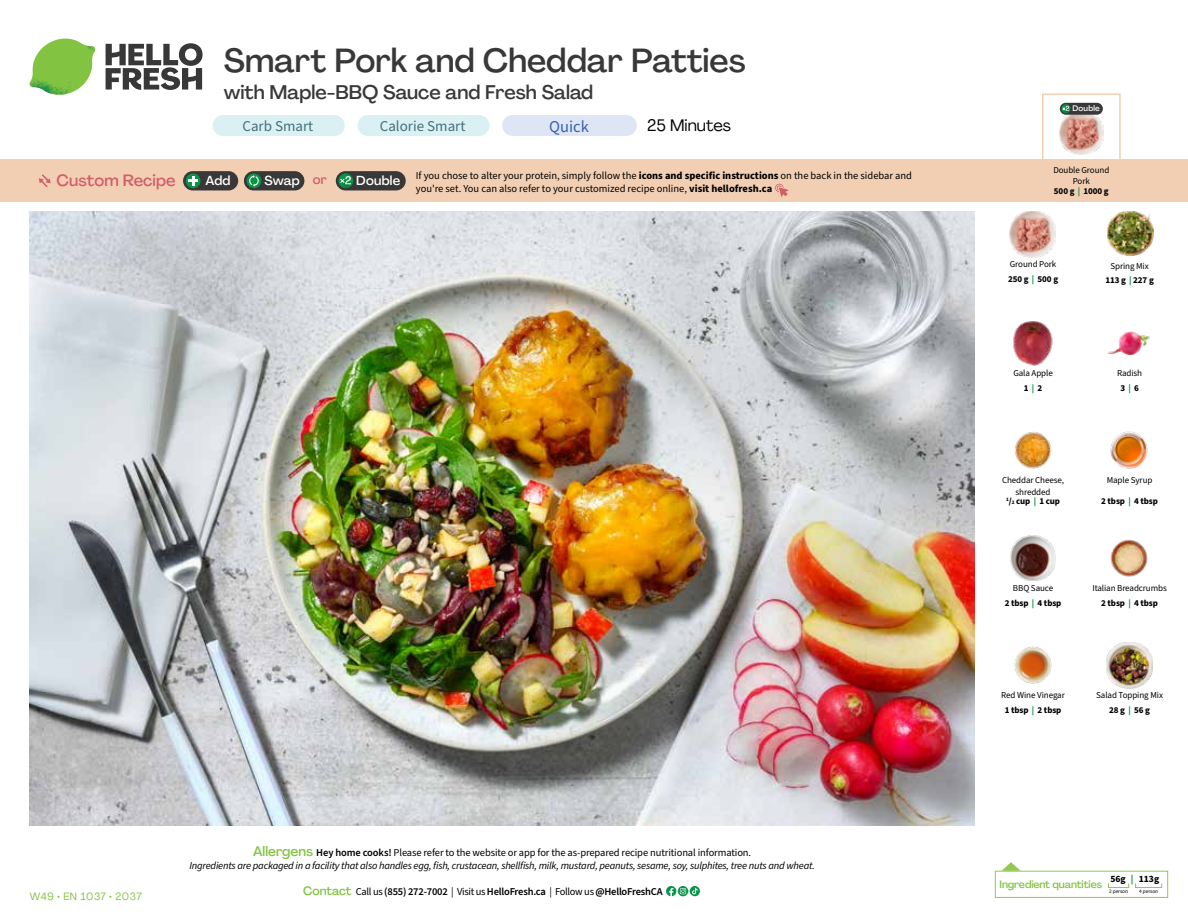
<style>
.page{position:relative;width:1188px;height:918px;background:#fff}
.page>*{position:absolute;margin:0;border:0;box-sizing:border-box;transform-origin:0 0}
.t1{font:500 33px "Agrandir";color:#383839}
.t2{font:500 19.5px "Agrandir";color:#383839}
.t3{font:16.5px "Agrandir";color:#000}
.t4{font:16.5px "Source Sans Pro";color:#3763af}
.t5{font:500 16.2px "Agrandir";color:#d15f6a}
.t6{font:15px "Source Sans Pro";color:#43717b}
.t7{font:500 12.9px "Agrandir";letter-spacing:.015em;color:#fff}
.t8{font:italic 10.5px/13.5px "Source Sans Pro";letter-spacing:-.02em;color:#000;text-align:center}
.t9{font:10.5px "Source Sans Pro";color:#000}
.t10{font:600 10.5px "Source Sans Pro";letter-spacing:-.02em;color:#000}
.t11{font:500 10.5px "Agrandir";letter-spacing:-.01em;color:#82c341}
.t12{font:10.5px "Agrandir";letter-spacing:.05em;color:#82c341}
.t13{font:700 9.6px "Source Sans Pro";color:#000}
.t14{font:9px/14.9px "Source Sans Pro";letter-spacing:-.01em;color:#000;text-align:center}
.t15{font:700 9px/14.9px "Source Sans Pro";letter-spacing:-.01em;color:#000;text-align:center}
.t16{font:500 7.95px "Agrandir";letter-spacing:.025em;color:#fff}
.t17{font:5.25px "Source Sans Pro";letter-spacing:-.01em;color:#000}
.s1{color:#d15f6a}
.s2{color:#0b9446}
.s3{font-weight:700}
.s4{font-weight:700;color:#0b9446}
.s5{font-size:5.25px}
.s6{font-weight:400}
.s7{font-family:"Agrandir";font-weight:500;font-style:normal;font-size:13.5px;color:#82c341}
.s8{font-weight:600;font-style:normal}
.s9{font-style:normal}
.s10{font-family:"Agrandir";font-weight:500;font-size:12px;color:#82c341}
</style>
<div class="page">
<svg style="left:106px;top:43px;width:97px;height:47px"></svg>
<svg style="left:34px;top:39px;width:59px;height:38px"></svg>
<img style="left:65px;top:39px;width:30px;height:25px">
<img style="left:33px;top:60px;width:56px;height:10px">
<img style="left:29px;top:64px;width:58px;height:31px">
<img style="left:64px;top:70px;width:25px;height:24px">
<img style="left:30px;top:211px;width:945px;height:615px">
<svg style="left:690px;top:886px;width:10px;height:10px"></svg>
<svg style="left:666px;top:886px;width:32px;height:10px"></svg>
<svg style="left:1002px;top:862px;width:19px;height:9px"></svg>
<div style="left:995px;top:871px;width:173px;height:27px;border:1px solid #91c84e"></div>
<div style="left:1108px;top:883px;width:21px;height:5px;border:1px solid #91c84e"></div>
<div style="left:1135px;top:883px;width:27px;height:5px;border:1px solid #91c84e"></div>
<img style="left:1013px;top:321px;width:40px;height:45px">
<img style="left:1107px;top:331px;width:43px;height:24px">
<img style="left:1015px;top:431px;width:37px;height:38px">
<img style="left:1110px;top:431px;width:38px;height:38px">
<img style="left:1011px;top:536px;width:45px;height:45px">
<img style="left:1110px;top:539px;width:38px;height:38px">
<img style="left:1014px;top:646px;width:38px;height:38px">
<img style="left:1108px;top:211px;width:45px;height:46px">
<img style="left:1010px;top:212px;width:45px;height:45px">
<img style="left:1107px;top:643px;width:45px;height:45px">
<div style="left:0;top:160px;width:1188px;height:42px;background:#f2cfb3"></div>
<svg style="left:39px;top:174px;width:12px;height:13px"></svg>
<div style="left:336px;top:171px;width:70px;height:19px;background:#383839;border-radius:10px"></div>
<svg style="left:338px;top:173px;width:15px;height:15px"></svg>
<div style="left:341px;top:180px;width:11px;height:11px;background:#000;opacity:.35"></div>
<svg style="left:339px;top:176px;width:12px;height:8px"></svg>
<div style="left:244px;top:171px;width:60px;height:19px;background:#383839;border-radius:10px"></div>
<div style="left:247px;top:173px;width:14px;height:15px;background:#0b9446;border-radius:50%"></div>
<svg style="left:249px;top:175px;width:10px;height:12px"></svg>
<div style="left:183px;top:171px;width:55px;height:19px;background:#383839;border-radius:10px"></div>
<div style="left:186px;top:173px;width:14px;height:15px;background:#0b9446;border-radius:50%"></div>
<svg style="left:188px;top:176px;width:10px;height:10px"></svg>
<svg style="left:775px;top:183px;width:13px;height:14px"></svg>
<div style="left:1042px;top:94px;width:79px;height:69px;border:2px solid #f2cfb3"></div>
<img style="left:1060px;top:114px;width:43px;height:41px">
<div style="left:1060px;top:103px;width:43px;height:12px;background:#383839;border-radius:6px"></div>
<svg style="left:1061px;top:104px;width:10px;height:9px"></svg>
<div style="left:1064px;top:108px;width:6px;height:7px;background:#000;opacity:.35"></div>
<svg style="left:1062px;top:106px;width:7px;height:8px"></svg>
<div style="left:213px;top:115px;width:132px;height:21px;background:#dbf0f2;border-radius:10px"></div>
<div style="left:357px;top:115px;width:133px;height:21px;background:#dbf0f2;border-radius:10px"></div>
<div style="left:502px;top:115px;width:135px;height:21px;background:#dee5f4;border-radius:10px"></div>
<h3 class="t5" style="left:56px;top:170px;width:121px">Custom Recipe</h3>
<h1 class="t1" style="left:224px;top:40px;width:523px">Smart Pork and Cheddar Patties</h1>
<h2 class="t2" style="left:224px;top:80px;width:371px">with Maple-BBQ Sauce and Fresh Salad</h2>
<h3 class="t3" style="left:647px;top:115px;width:86px">25 Minutes</h3>
<h3 class="t6" style="left:242px;top:116px;width:72px">Carb Smart</h3>
<h3 class="t6" style="left:380px;top:116px;width:87px">Calorie Smart</h3>
<h3 class="t4" style="left:549px;top:115px;width:41px">Quick</h3>
<p class="t16" style="left:1072px;top:104px;width:29px">Double</p>
<p class="t7" style="left:205px;top:172px;width:27px">Add</p>
<p class="t7" style="left:264px;top:172px;width:64px">Swap <span class="s1">or</span></p>
<p class="t7" style="left:356px;top:172px;width:45px">Double</p>
<p class="t14" style="left:1053px;top:164px;width:58px;line-height:11.6px">Double Ground<br>Pork</p>
<p class="t15" style="left:1054px;top:183px;width:56px">500 g <span class="s2">|</span> 1000 g</p>
<p class="t9" style="left:416px;top:168px;width:498px">If you chose to alter your protein, simply follow the <span class="s3">icons and specific instructions</span> on the back in the sidebar and</p>
<p class="t9" style="left:416px;top:182px;width:358px">you're set. You can also refer to your customized recipe online, <span class="s3">visit hellofresh.ca</span></p>
<p class="t14" style="left:1008px;top:257px;width:52px;text-align:left">Ground Pork<br><span class="s3">250 g</span> <span class="s4">|</span> <span class="s3">500 g</span></p>
<p class="t14" style="left:1105px;top:258px;width:50px">Spring Mix<br><span class="s3">113 g</span> <span class="s4">|</span> <span class="s3">227 g</span></p>
<p class="t14" style="left:1013px;top:366px;width:41px">Gala Apple<br><span class="s3">1</span> <span class="s4">|</span> <span class="s3">2</span></p>
<p class="t14" style="left:1117px;top:366px;width:27px">Radish<br><span class="s3">3</span> <span class="s4">|</span> <span class="s3">6</span></p>
<p class="t14" style="left:1002px;top:475px;width:64px;line-height:11.6px">Cheddar Cheese, shredded</p>
<p class="t15" style="left:1006px;top:493px;width:56px"><sup>1</sup>/<span class="s5">2</span> cup <span class="s2">|</span> 1 cup</p>
<p class="t14" style="left:1107px;top:473px;width:47px">Maple Syrup</p>
<p class="t15" style="left:1101px;top:493px;width:58px">2 tbsp <span class="s2">|</span> 4 tbsp</p>
<p class="t15" style="left:1005px;top:581px;width:58px"><span class="s6">BBQ Sauce<br></span>2 tbsp <span class="s2">|</span> 4 tbsp</p>
<p class="t14" style="left:1092px;top:581px;width:76px">Italian Breadcrumbs<br><span class="s3">2 tbsp</span> <span class="s4">|</span> <span class="s3">4 tbsp</span></p>
<p class="t14" style="left:1001px;top:688px;width:65px">Red Wine Vinegar<br><span class="s3">1 tbsp</span> <span class="s4">|</span> <span class="s3">2 tbsp</span></p>
<p class="t14" style="left:1096px;top:688px;width:68px">Salad Topping Mix<br><span class="s3">28 g</span> <span class="s4">|</span> <span class="s3">56 g</span></p>
<p class="t12" style="left:30px;top:890px;width:113px">W49 • EN 1037 • 2037</p>
<p class="t8" style="left:189px;top:846px;width:627px"><span class="s7">Allergens</span> <span class="s8">Hey home cooks!</span> <span class="s9">Please refer to the website or app for the as-prepared recipe nutritional information.<br></span>Ingredients are packaged in a facility that also handles egg, fish, crustacean, shellfish, milk, mustard, peanuts, sesame, soy, sulphites, tree nuts and wheat.</p>
<p class="t10" style="left:303px;top:885px;width:361px"><span class="s10">Contact</span> <span class="s6">Call us</span> (855) 272-7002 <span class="s6">| Visit us</span> HelloFresh.ca <span class="s6">| Follow us</span> @HelloFreshCA</p>
<p class="t13" style="left:1110px;top:872px;width:50px">56g <span class="s2">|</span> 113g</p>
<p class="t17" style="left:1109px;top:888px;width:20px">2 person</p>
<p class="t17" style="left:1139px;top:888px;width:20px">4 person</p>
<p class="t11" style="left:1000px;top:878px;width:104px">Ingredient quantities</p>
</div>
